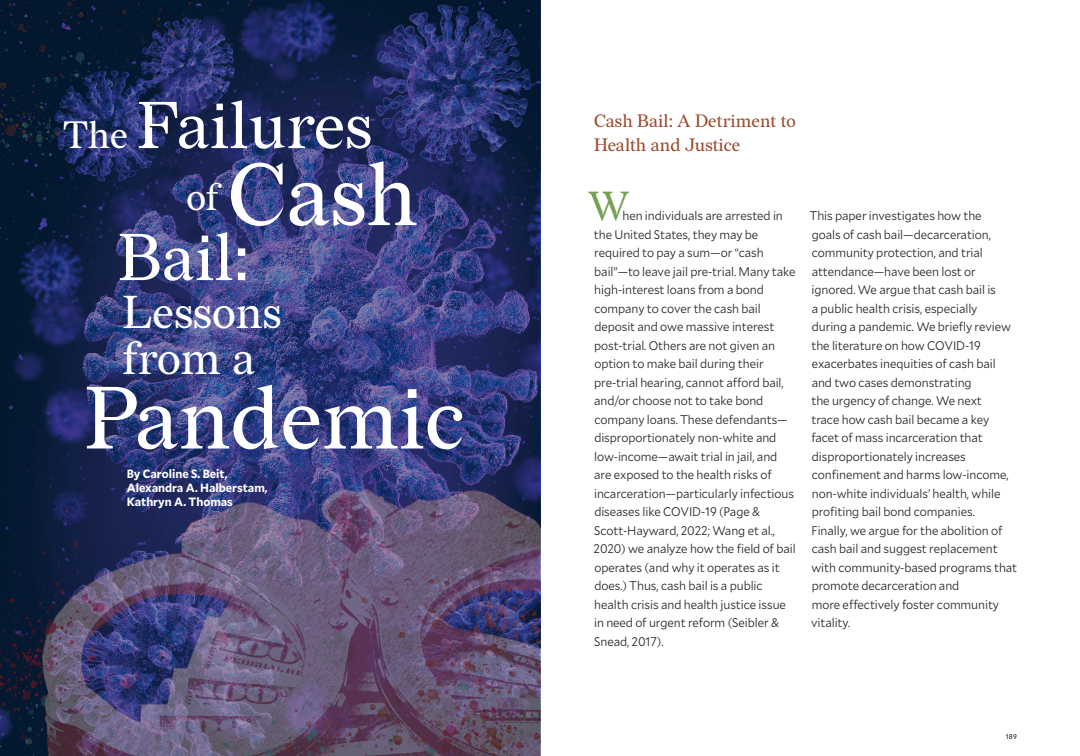
<style>
.page{position:relative;width:1080px;height:756px;background:#fff}
.page>*{position:absolute;margin:0;border:0;box-sizing:border-box;transform-origin:0 0}
.t1{font:88px "Redaction";color:#fff}
.t2{font:66px "Redaction";color:#fff}
.t3{font:46px/46px "Redaction";color:#fff}
.t4{font:40.5px "Redaction";color:#76a155}
.t5{font:38px "Redaction";color:#fff}
.t6{font:18px/24px "Redaction";color:#9a4b2b}
.t7{font:300 12.5px/18.5px "Mallory Compact";letter-spacing:-.005em;color:#231f20}
.t8{font:700 12px/14px "Mallory Compact";color:#fff}
.t9{font:7px "Mallory Compact";color:#231f20}
.s1{font-size:38px}
</style>
<div class="page">
<img style="left:0;top:0;width:540px;height:756px">
<p class="t2" style="left:63px;top:85px;width:311px"><span class="s1">The</span> Failures</p>
<p class="t5" style="left:186px;top:174px;width:34px">of</p>
<p class="t1" style="left:228px;top:141px;width:191px">Cash</p>
<p class="t2" style="left:118px;top:217px;width:133px">Bail:</p>
<p class="t3" style="left:123px;top:289px;width:160px">Lessons from a</p>
<p class="t1" style="left:85px;top:365px;width:380px">Pandemic</p>
<p class="t8" style="left:127px;top:466px;width:142px">By Caroline S. Beit,<br>Alexandra A. Halberstam,<br>Kathryn A. Thomas</p>
<p class="t6" style="left:594px;top:108px;width:203px">Cash Bail: A Detriment to<br>Health and Justice</p>
<p class="t4" style="left:588px;top:182px;width:43px">W</p>
<p class="t7" style="left:594px;top:206px;width:204px;text-indent:29px">hen individuals are arrested in the United States, they may be required to pay a sum—or “cash bail”—to leave jail pre-trial. Many take high-interest loans from a bond company to cover the cash bail deposit and owe massive interest post-trial. Others are not given an option to make bail during their pre-trial hearing, cannot afford bail, and/or choose not to take bond company loans. These defendants— disproportionately non-white and low-income—await trial in jail, and are exposed to the health risks of incarceration—particularly infectious diseases like COVID-19 (Page &amp; Scott-Hayward, 2022; Wang et al., 2020) we analyze how the field of bail operates (and why it operates as it does.) Thus, cash bail is a public health crisis and health justice issue in need of urgent reform (Seibler &amp; Snead, 2017).</p>
<p class="t7" style="left:809px;top:206px;width:209px">This paper investigates how the<br>goals of cash bail—decarceration, community protection, and trial attendance—have been lost or ignored. We argue that cash bail is<br>a public health crisis, especially<br>during a pandemic. We briefly review the literature on how COVID-19 exacerbates inequities of cash bail<br>and two cases demonstrating<br>the urgency of change. We next<br>trace how cash bail became a key facet of mass incarceration that disproportionately increases confinement and harms low-income, non-white individuals’ health, while profiting bail bond companies.<br>Finally, we argue for the abolition of cash bail and suggest replacement with community-based programs that promote decarceration and<br>more effectively foster community vitality.</p>
<p class="t9" style="left:1006px;top:731px;width:13px">189</p>
</div>
